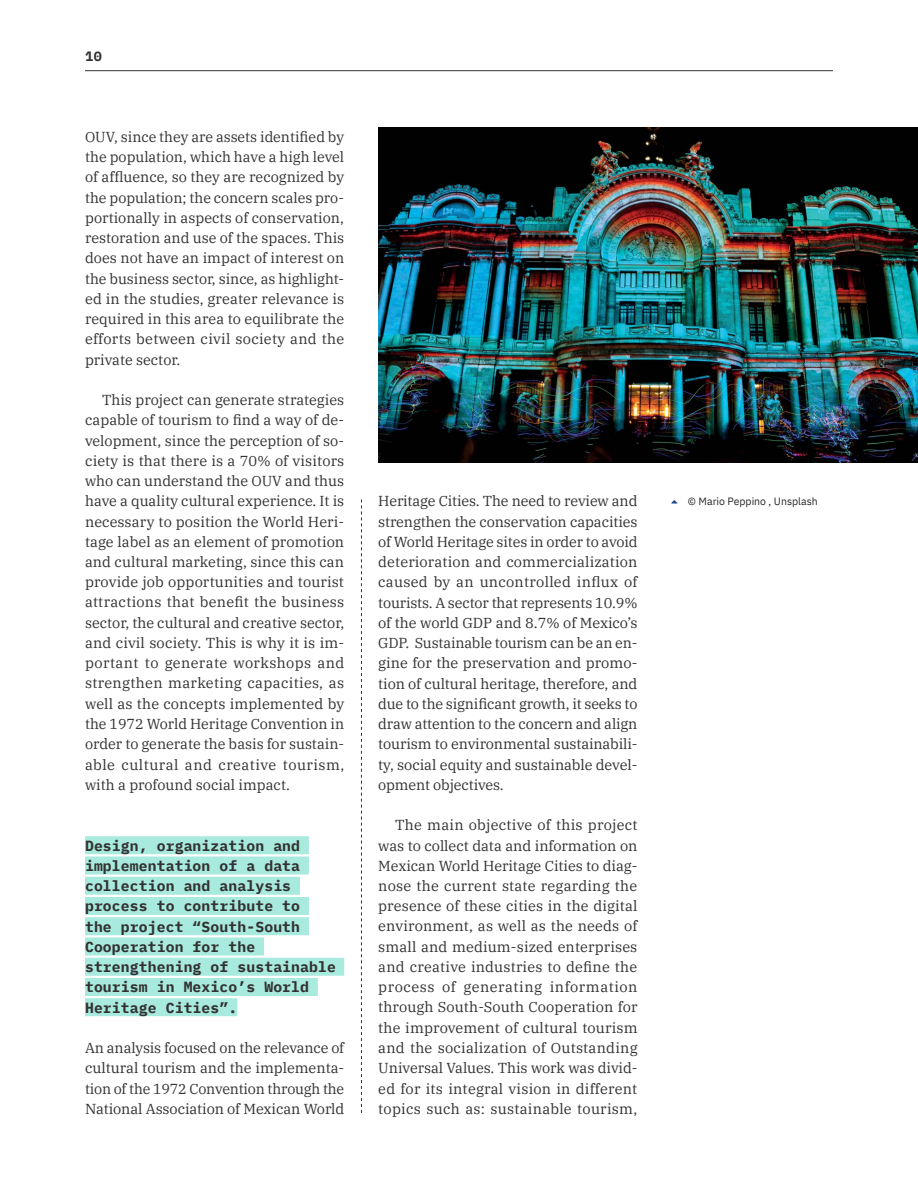
<style>
.page{position:relative;width:918px;height:1188px;background:#fff}
.page>*{position:absolute;margin:0;border:0;box-sizing:border-box;transform-origin:0 0}
.t1{font:700 14.7px/20.2px "IBM Plex Mono";letter-spacing:.01em;color:#333132}
.t2{font:14.4px/20.2px "IBM Plex Serif";color:#333132;text-align:justify}
.t3{font:700 13.5px "IBM Plex Mono";color:#333132}
.t4{font:10.5px "IBM Plex Sans";color:#292829}
.s1{color:#1e4488}
</style>
<div class="page">
<hr style="left:85px;top:70px;width:748px;height:1px;background:#333132">
<svg style="left:361px;top:499px;width:1px;height:614px"></svg>
<div style="left:85px;top:836px;width:224px;height:18px;background:#a8eade"></div>
<div style="left:85px;top:856px;width:224px;height:18px;background:#a8eade"></div>
<div style="left:85px;top:877px;width:215px;height:18px;background:#a8eade"></div>
<div style="left:85px;top:897px;width:224px;height:18px;background:#a8eade"></div>
<div style="left:85px;top:917px;width:224px;height:18px;background:#a8eade"></div>
<div style="left:85px;top:938px;width:179px;height:18px;background:#a8eade"></div>
<div style="left:85px;top:958px;width:259px;height:18px;background:#a8eade"></div>
<div style="left:85px;top:978px;width:233px;height:18px;background:#a8eade"></div>
<div style="left:85px;top:998px;width:152px;height:18px;background:#a8eade"></div>
<img style="left:378px;top:127px;width:540px;height:336px">
<p class="t3" style="left:85px;top:45px;width:18px">10</p>
<p class="t2" style="left:85px;top:125px;width:261px">OUV, since they are assets identified by the population, which have a high level of affluence, so they are recognized by the population; the concern scales pro&shy;portionally in aspects of conservation, restoration and use of the spaces. This does not have an impact of interest on the business sector, since, as highlight&shy;ed in the studies, greater relevance is required in this area to equilibrate the efforts between civil society and the private sector.</p>
<p class="t2" style="left:85px;top:389px;width:261px;text-indent:17px">This project can generate strategies capable of tourism to find a way of de&shy;velopment, since the perception of so&shy;ciety is that there is a 70% of visitors who can understand the OUV and thus have a quality cultural experience. It is necessary to position the World Heri&shy;tage label as an element of promotion and cultural marketing, since this can provide job opportunities and tourist attractions that benefit the business sector, the cultural and creative sector, and civil society. This is why it is im&shy;portant to generate workshops and strengthen marketing capacities, as well as the concepts implemented by the 1972 World Heritage Convention in order to generate the basis for sustain&shy;able cultural and creative tourism, with a profound social impact.</p>
<p class="t1" style="left:85px;top:834px;width:252px">Design, organization and implementation of a data collection and analysis process to contribute to<br>the project “South-South<br>Cooperation for the strengthening of sustainable tourism in Mexico’s World<br>Heritage Cities”.</p>
<p class="t2" style="left:85px;top:1037px;width:261px">An analysis focused on the relevance of cultural tourism and the implementa&shy;tion of the 1972 Convention through the National Association of Mexican World</p>
<p class="t2" style="left:378px;top:490px;width:261px">Heritage Cities. The need to review and strengthen the conservation capacities of World Heritage sites in order to avoid deterioration and commercialization caused by an uncontrolled influx of tourists. A sector that represents 10.9% of the world GDP and 8.7% of Mexico’s GDP. Sustainable tourism can be an en&shy;gine for the preservation and promo&shy;tion of cultural heritage, therefore, and due to the significant growth, it seeks to draw attention to the concern and align tourism to environmental sustainabili&shy;ty, social equity and sustainable devel&shy;opment objectives.</p>
<p class="t2" style="left:378px;top:814px;width:261px;text-indent:17px">The main objective of this project was to collect data and information on Mexican World Heritage Cities to diag&shy;nose the current state regarding the presence of these cities in the digital environment, as well as the needs of small and medium-sized enterprises and creative industries to define the process of generating information through South-South Cooperation for the improvement of cultural tourism and the socialization of Outstanding Universal Values. This work was divid&shy;ed for its integral vision in different topics such as: sustainable tourism,</p>
<p class="t4" style="left:671px;top:494px;width:148px"><span class="s1">➢</span> © Mario Peppino , Unsplash</p>
</div>
